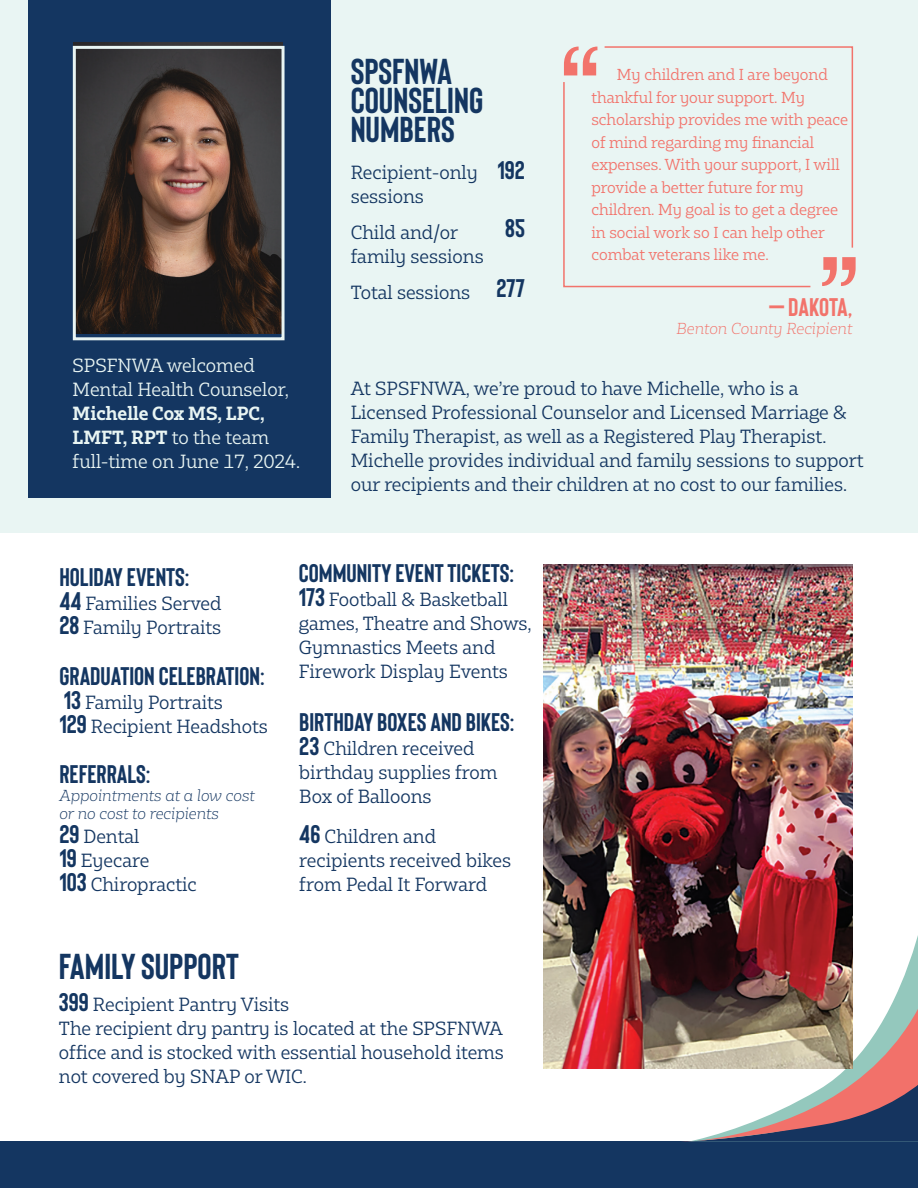
<style>
.page{position:relative;width:918px;height:1188px;background:#fff}
.page>*{position:absolute;margin:0;border:0;box-sizing:border-box;transform-origin:0 0}
.t1{font:700 36px/29.1px "Bison";color:#143661}
.t2{font:700 25.5px "Bison";color:#143661}
.t3{font:700 25.5px "Bison";letter-spacing:-.005em;color:#f2736b}
.t4{font:18px/24px "Bw Glenn Slab";color:#143661}
.t5{font:18px/24px "Bw Glenn Slab";color:#e9f5f3}
.t6{font:15px/22.5px "Bw Glenn Slab";color:#f2736b}
.t7{font:italic 300 15px/18px "Bw Glenn Slab";color:#143661}
.t8{font:italic 300 15px "Bw Glenn Slab";color:#f2736b}
.s1{font-weight:700}
.s2{font-family:"Bison";font-weight:700;font-size:25.5px}
</style>
<div class="page">
<div style="left:0;top:0;width:918px;height:532px;background:#e9f5f3"></div>
<div style="left:0;top:1141px;width:918px;height:47px;background:#143661"></div>
<svg style="left:682px;top:935px;width:236px;height:207px"></svg>
<div style="left:28px;top:0;width:302px;height:498px;background:#143661"></div>
<img style="left:74px;top:42px;width:208px;height:292px">
<div style="left:73px;top:46px;width:212px;height:294px;border:3px solid #e9f5f3"></div>
<svg style="left:563px;top:82px;width:248px;height:206px"></svg>
<svg style="left:603px;top:46px;width:251px;height:203px"></svg>
<svg style="left:564px;top:47px;width:33px;height:28px"></svg>
<svg style="left:822px;top:257px;width:34px;height:29px"></svg>
<img style="left:544px;top:564px;width:309px;height:505px">
<p class="t5" style="left:73px;top:353px;width:218px">SPSFNWA welcomed<br>Mental Health Counselor,</p>
<p class="t5" style="left:73px;top:401px;width:229px"><span class="s1">Michelle Cox MS, LPC,<br>LMFT, RPT</span> to the team full-time on June 17, 2024.</p>
<h1 class="t1" style="left:351px;top:55px;width:134px">SPSFNWA<br>COUNSELING<br>NUMBERS</h1>
<p class="t4" style="left:351px;top:160px;width:129px">Recipient-only sessions</p>
<p class="t4" style="left:351px;top:220px;width:135px">Child and/or family sessions</p>
<p class="t4" style="left:351px;top:280px;width:121px">Total sessions</p>
<h2 class="t2" style="left:498px;top:154px;width:29px">192</h2>
<h2 class="t2" style="left:505px;top:212px;width:21px">85</h2>
<h2 class="t2" style="left:496px;top:273px;width:30px">277</h2>
<p class="t6" style="left:591px;top:63px;width:258px;text-indent:26px">My children and I are beyond thankful for your support. My scholarship provides me with peace of mind regarding my financial expenses. With your support, I will provide a better future for my children. My goal is to get a degree in social work so I can help other combat veterans like me.</p>
<h2 class="t3" style="left:769px;top:291px;width:85px">– DAKOTA,</h2>
<p class="t8" style="left:677px;top:318px;width:177px">Benton County Recipient</p>
<p class="t4" style="left:351px;top:375px;width:514px">At SPSFNWA, we’re proud to have Michelle, who is a Licensed Professional Counselor and Licensed Marriage &amp; Family Therapist, as well as a Registered Play Therapist.<br>Michelle provides individual and family sessions to support our recipients and their children at no cost to our families.</p>
<h2 class="t2" style="left:59px;top:561px;width:132px">HOLIDAY EVENTS:</h2>
<p class="t4" style="left:59px;top:591px;width:164px"><span class="s2">44</span> Families Served<br><span class="s2">28</span> Family Portraits</p>
<h2 class="t2" style="left:59px;top:660px;width:207px">GRADUATION CELEBRATION:</h2>
<p class="t4" style="left:59px;top:690px;width:210px"><span class="s2">13</span> Family Portraits<br><span class="s2">129</span> Recipient Headshots</p>
<h2 class="t2" style="left:59px;top:758px;width:93px">REFERRALS:</h2>
<p class="t7" style="left:59px;top:786px;width:197px">Appointments at a low cost or no cost to recipients</p>
<p class="t4" style="left:59px;top:824px;width:139px"><span class="s2">29</span> Dental<br><span class="s2">19</span> Eyecare<br><span class="s2">103</span> Chiropractic</p>
<h1 class="t1" style="left:59px;top:950px;width:181px">FAMILY SUPPORT</h1>
<h2 class="t2" style="left:299px;top:557px;width:217px">COMMUNITY EVENT TICKETS:</h2>
<p class="t4" style="left:299px;top:587px;width:234px"><span class="s2">173</span> Football &amp; Basketball games, Theatre and Shows,<br>Gymnastics Meets and<br>Firework Display Events</p>
<h2 class="t2" style="left:299px;top:706px;width:217px">BIRTHDAY BOXES AND BIKES:</h2>
<p class="t4" style="left:299px;top:735px;width:200px"><span class="s2">23</span> Children received birthday supplies from<br>Box of Balloons</p>
<p class="t4" style="left:299px;top:824px;width:213px"><span class="s2">46</span> Children and recipients received bikes from Pedal It Forward</p>
<p class="t4" style="left:59px;top:992px;width:446px"><span class="s2">399</span> Recipient Pantry Visits<br>The recipient dry pantry is located at the SPSFNWA office and is stocked with essential household items not covered by SNAP or WIC.</p>
</div>
